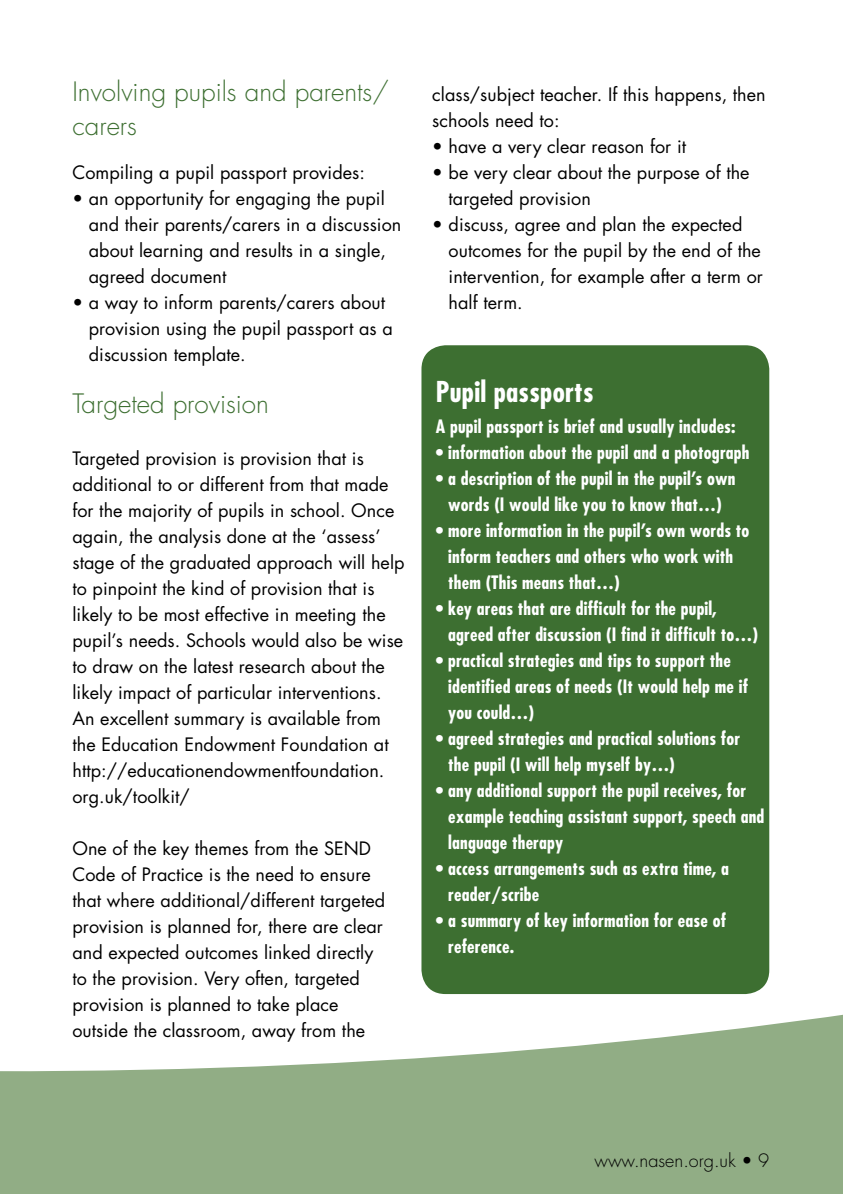
<style>
.page{position:relative;width:843px;height:1194px;background:#fff}
.page>*{position:absolute;margin:0;border:0;box-sizing:border-box;transform-origin:0 0}
.t1{font:700 condensed 28px "Futura";letter-spacing:.01em;color:#fff}
.t2{font:300 26px/34px "Futura";color:#3d6f31}
.t3{font:18px/26px "Futura";letter-spacing:.005em;color:#000}
.t4{font:700 condensed 18px/26px "Futura";letter-spacing:.01em;color:#fff}
.t5{font:300 18px "Futura";color:#000}
</style>
<div class="page">
<svg style="left:0;top:1015px;width:842px;height:179px;fill:#91ad85"></svg>
<div style="left:421px;top:345px;width:348px;height:649px;background:#3d6f31;border-radius:24px"></div>
<svg style="left:839px;top:1191px;width:4px;height:3px"></svg>
<h2 class="t2" style="left:72px;top:75px;width:318px">Involving pupils and parents/ carers</h2>
<p class="t3" style="left:72px;top:159px;width:294px">Compiling a pupil passport provides:</p>
<p class="t3" style="left:89px;top:185px;width:314px;text-indent:-16px">• an opportunity for engaging the pupil and their parents/carers in a discussion about learning and results in a single, agreed document</p>
<p class="t3" style="left:89px;top:289px;width:305px;text-indent:-16px">• a way to inform parents/carers about provision using the pupil passport as a discussion template.</p>
<h2 class="t2" style="left:72px;top:387px;width:198px">Targeted provision</h2>
<p class="t3" style="left:72px;top:445px;width:333px">Targeted provision is provision that is additional to or different from that made for the majority of pupils in school. Once again, the analysis done at the ‘assess’ stage of the graduated approach will help to pinpoint the kind of provision that is likely to be most effective in meeting the pupil’s needs. Schools would also be wise to draw on the latest research about the likely impact of particular interventions.<br>An excellent summary is available from the Education Endowment Foundation at http://educationendowmentfoundation. org.uk/toolkit/</p>
<p class="t3" style="left:72px;top:835px;width:314px">One of the key themes from the SEND Code of Practice is the need to ensure that where additional/different targeted provision is planned for, there are clear and expected outcomes linked directly to the provision. Very often, targeted provision is planned to take place outside the classroom, away from the</p>
<p class="t3" style="left:432px;top:81px;width:335px">class/subject teacher. If this happens, then schools need to:</p>
<p class="t3" style="left:432px;top:133px;width:255px">• have a very clear reason for it</p>
<p class="t3" style="left:448px;top:159px;width:302px;text-indent:-16px">• be very clear about the purpose of the targeted provision</p>
<p class="t3" style="left:448px;top:211px;width:316px;text-indent:-16px">• discuss, agree and plan the expected outcomes for the pupil by the end of the intervention, for example after a term or half term.</p>
<h1 class="t1" style="left:436px;top:373px;width:159px">Pupil passports</h1>
<p class="t4" style="left:436px;top:414px;width:301px">A pupil passport is brief and usually includes:</p>
<p class="t4" style="left:436px;top:440px;width:315px">• information about the pupil and a photograph</p>
<p class="t4" style="left:436px;top:466px;width:301px;text-align:center">• a description of the pupil in the pupil’s own words (I would like you to know that…)</p>
<p class="t4" style="left:448px;top:518px;width:303px;text-indent:-12px">• more information in the pupil’s own words to inform teachers and others who work with them (This means that…)</p>
<p class="t4" style="left:448px;top:596px;width:311px;text-indent:-12px">• key areas that are difficult for the pupil, agreed after discussion (I find it difficult to…)</p>
<p class="t4" style="left:448px;top:647px;width:301px;text-indent:-12px">• practical strategies and tips to support the identified areas of needs (It would help me if you could…)</p>
<p class="t4" style="left:448px;top:725px;width:293px;text-indent:-12px">• agreed strategies and practical solutions for the pupil (I will help myself by…)</p>
<p class="t4" style="left:448px;top:777px;width:317px;text-indent:-12px">• any additional support the pupil receives, for example teaching assistant support, speech and language therapy</p>
<p class="t4" style="left:448px;top:855px;width:282px;text-indent:-12px">• access arrangements such as extra time, a reader/scribe</p>
<p class="t4" style="left:448px;top:907px;width:279px;text-indent:-12px">• a summary of key information for ease of reference.</p>
<p class="t5" style="left:594px;top:1149px;width:176px">www.nasen.org.uk • 9</p>
</div>
